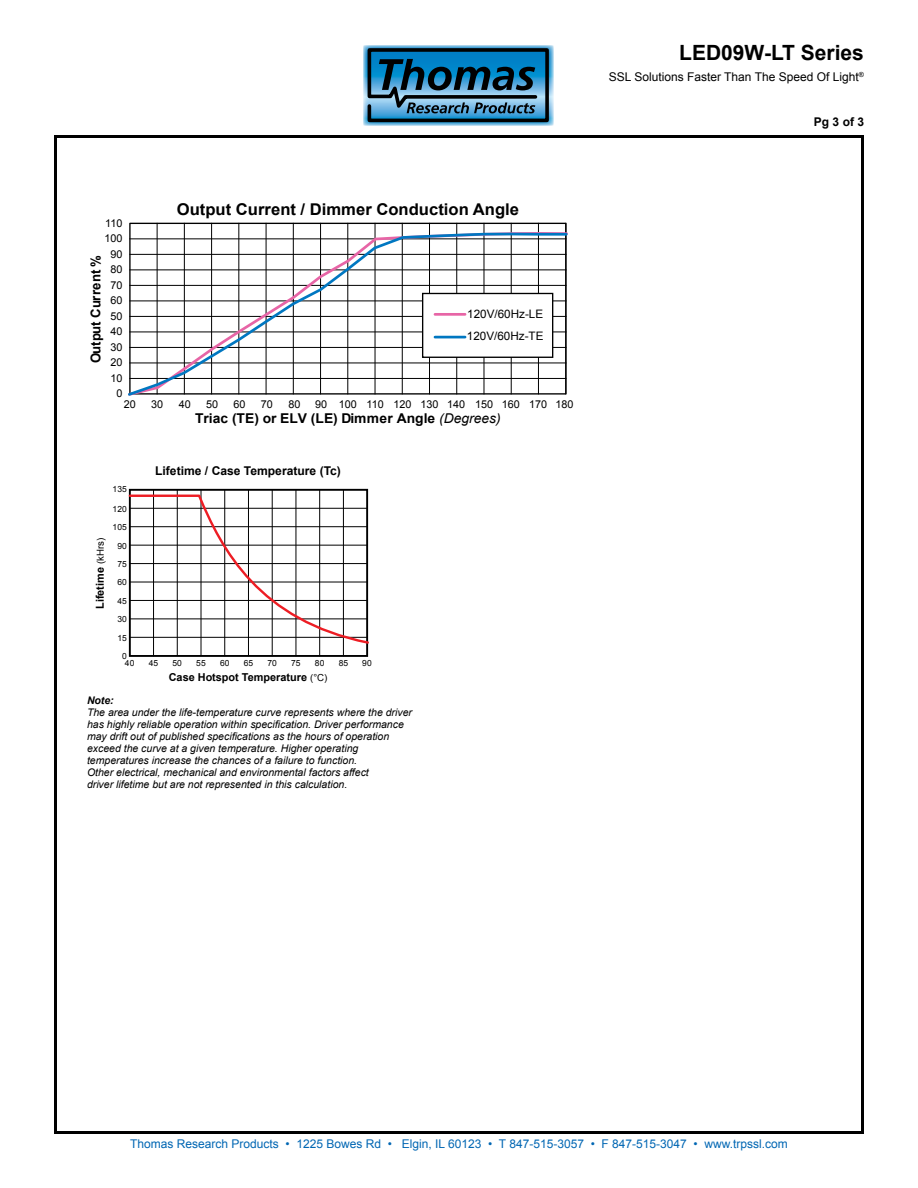
<style>
.page{position:relative;width:918px;height:1188px;background:#fff}
.page>*{position:absolute;margin:0;border:0;box-sizing:border-box;transform-origin:0 0}
.t1{font:700 21px "Arial";color:#000}
.t2{font:700 16.2px "Arial";color:#010101}
.t3{font:700 13.5px "Arial";color:#010101}
.t4{font:700 13.5px "Arial";letter-spacing:-.025em;color:#010101}
.t5{font:700 12.15px "Arial";color:#000}
.t6{font:12px "Arial";color:#0066b3}
.t7{font:12px "Arial";color:#000}
.t8{font:700 12px "Arial";color:#000}
.t9{font:11.7px/22px "Arial";color:#010101}
.t10{font:700 10.95px "Arial";color:#000}
.t11{font:10.8px/15.5px "Arial";color:#010101;text-align:right}
.t12{font:italic 10.5px/12px "Arial";color:#000}
.t13{font:italic 700 10.5px "Arial";color:#000}
.t14{font:8.4px "Arial";color:#000}
.s1{font-weight:400;font-style:italic}
.s2{font-weight:400;font-size:9.75px}
</style>
<div class="page">
<svg style="left:364px;top:45px;width:189px;height:81px"></svg>
<svg style="left:366px;top:46px;width:185px;height:78px;background:#2b6b8f"></svg>
<hr style="left:157px;top:223px;width:1px;height:171px;background:#000">
<hr style="left:184px;top:223px;width:1px;height:171px;background:#000">
<hr style="left:211px;top:223px;width:1px;height:171px;background:#000">
<hr style="left:238px;top:223px;width:1px;height:171px;background:#000">
<hr style="left:266px;top:223px;width:1px;height:171px;background:#000">
<hr style="left:293px;top:223px;width:1px;height:171px;background:#000">
<hr style="left:320px;top:223px;width:1px;height:171px;background:#000">
<hr style="left:347px;top:223px;width:1px;height:171px;background:#000">
<hr style="left:375px;top:223px;width:1px;height:171px;background:#000">
<hr style="left:402px;top:223px;width:1px;height:171px;background:#000">
<hr style="left:429px;top:223px;width:1px;height:171px;background:#000">
<hr style="left:456px;top:223px;width:1px;height:171px;background:#000">
<hr style="left:484px;top:223px;width:1px;height:171px;background:#000">
<hr style="left:511px;top:223px;width:1px;height:171px;background:#000">
<hr style="left:538px;top:223px;width:1px;height:171px;background:#000">
<svg style="left:128px;top:231px;width:440px;height:165px"></svg>
<div style="left:423px;top:293px;width:130px;height:64px;background:#fff"></div>
<div style="left:422px;top:293px;width:131px;height:65px;border:1px solid #000"></div>
<hr style="left:435px;top:313px;width:30px;height:3px;background:#e765a6">
<hr style="left:435px;top:336px;width:30px;height:2px;background:#0077c1">
<div style="left:129px;top:489px;width:239px;height:168px;border:2px solid #000"></div>
<hr style="left:177px;top:490px;width:1px;height:166px;background:#000">
<hr style="left:153px;top:490px;width:1px;height:166px;background:#000">
<hr style="left:129px;top:490px;width:1px;height:166px;background:#000">
<hr style="left:201px;top:490px;width:1px;height:166px;background:#000">
<hr style="left:224px;top:490px;width:1px;height:166px;background:#000">
<hr style="left:272px;top:490px;width:1px;height:166px;background:#000">
<hr style="left:296px;top:490px;width:1px;height:166px;background:#000">
<hr style="left:319px;top:490px;width:1px;height:166px;background:#000">
<hr style="left:343px;top:490px;width:1px;height:166px;background:#000">
<hr style="left:367px;top:490px;width:1px;height:166px;background:#000">
<hr style="left:248px;top:490px;width:1px;height:166px;background:#000">
<hr style="left:130px;top:490px;width:238px;height:1px;background:#000">
<hr style="left:130px;top:655px;width:238px;height:1px;background:#000">
<svg style="left:128px;top:493px;width:241px;height:152px"></svg>
<h1 class="t1" style="left:679px;top:39px;width:186px">LED09W-LT Series</h1>
<p class="t11" style="left:104px;top:215px;width:20px">110<br>100<br>90<br>80<br>70<br>60<br>50<br>40<br>30<br>20<br>10<br>0</p>
<p class="t4" style="left:87px;top:363px;width:110px;rotate:-90deg">Output Current %</p>
<h2 class="t2" style="left:177px;top:198px;width:344px">Output Current / Dimmer Conduction Angle</h2>
<p class="t9" style="left:467px;top:303px;width:78px">120V/60Hz-LE<br>120V/60Hz-TE</p>
<p class="t11" style="left:124px;top:396px;width:14px">20</p>
<p class="t11" style="left:151px;top:396px;width:14px">30</p>
<p class="t11" style="left:179px;top:396px;width:14px">40</p>
<p class="t11" style="left:206px;top:396px;width:14px">50</p>
<p class="t11" style="left:234px;top:396px;width:14px">60</p>
<p class="t11" style="left:261px;top:396px;width:14px">70</p>
<p class="t11" style="left:288px;top:396px;width:14px">80</p>
<p class="t11" style="left:315px;top:396px;width:260px">90 100 110 120 130 140 150 160 170 180</p>
<p class="t3" style="left:195px;top:410px;width:307px">Triac (TE) or ELV (LE) Dimmer Angle <span class="s1">(Degrees)</span></p>
<p class="t14" style="left:113px;top:484px;width:16px">135</p>
<p class="t14" style="left:113px;top:503px;width:16px">120</p>
<p class="t14" style="left:113px;top:522px;width:16px">105</p>
<p class="t14" style="left:117px;top:559px;width:11px">75</p>
<p class="t10" style="left:93px;top:609px;width:73px;rotate:-90deg">Lifetime <span class="s2">(kHrs)</span></p>
<p class="t14" style="left:117px;top:540px;width:11px">90</p>
<p class="t14" style="left:117px;top:577px;width:11px">60</p>
<p class="t14" style="left:117px;top:595px;width:11px">45</p>
<p class="t14" style="left:117px;top:614px;width:11px">30</p>
<p class="t14" style="left:117px;top:632px;width:11px">15</p>
<p class="t14" style="left:122px;top:651px;width:6px">0</p>
<p class="t14" style="left:125px;top:658px;width:11px">40</p>
<p class="t5" style="left:155px;top:463px;width:187px">Lifetime / Case Temperature (Tc)</p>
<p class="t14" style="left:149px;top:658px;width:11px">45</p>
<p class="t14" style="left:173px;top:658px;width:11px">50</p>
<p class="t14" style="left:196px;top:658px;width:11px">55</p>
<p class="t14" style="left:220px;top:658px;width:11px">60</p>
<p class="t14" style="left:244px;top:658px;width:11px">65</p>
<p class="t14" style="left:268px;top:658px;width:11px">70</p>
<p class="t14" style="left:291px;top:658px;width:11px">75</p>
<p class="t14" style="left:315px;top:658px;width:11px">80</p>
<p class="t14" style="left:339px;top:658px;width:11px">85</p>
<p class="t14" style="left:362px;top:658px;width:11px">90</p>
<p class="t10" style="left:169px;top:670px;width:160px">Case Hotspot Temperature <span class="s2">(°C)</span></p>
<p class="t13" style="left:87px;top:693px;width:28px">Note:</p>
<p class="t12" style="left:87px;top:706px;width:327px">The area under the life-temperature curve represents where the driver has highly reliable operation within specification. Driver performance may drift out of published specifications as the hours of operation exceed the curve at a given temperature. Higher operating temperatures increase the chances of a failure to function.<br>Other electrical, mechanical and environmental factors affect<br>driver lifetime but are not represented in this calculation.</p>
<p class="t7" style="left:609px;top:69px;width:257px">SSL Solutions Faster Than The Speed Of Light<sup>®</sup></p>
<p class="t8" style="left:814px;top:114px;width:52px">Pg 3 of 3</p>
<p class="t6" style="left:130px;top:1135px;width:659px">Thomas Research Products • 1225 Bowes Rd • Elgin, IL 60123 • T 847-515-3057 • F 847-515-3047 • www.trpssl.com</p>
</div>
